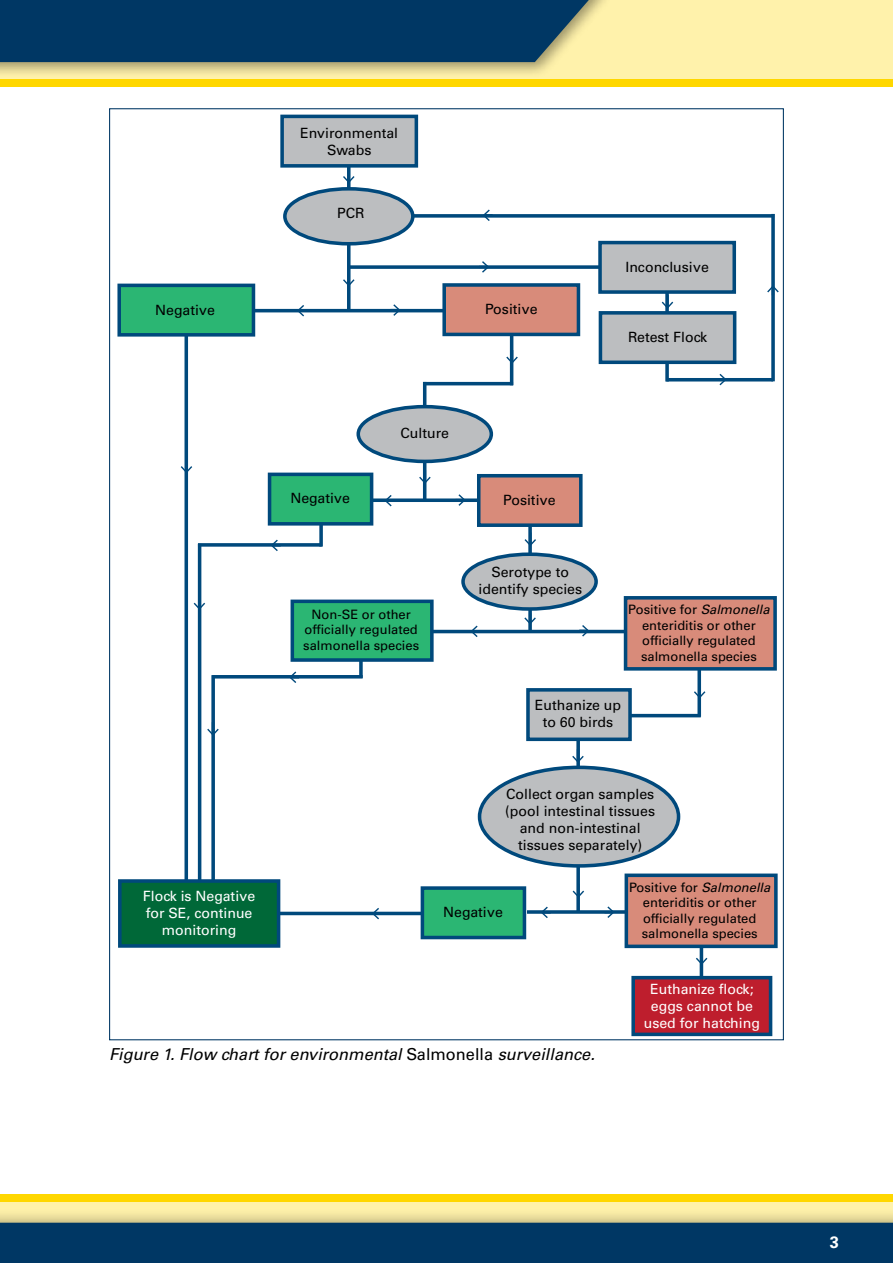
<style>
.page{position:relative;width:893px;height:1263px;background:#fff}
.page>*{position:absolute;margin:0;border:0;box-sizing:border-box;transform-origin:0 0}
.t1{font:italic 16.5px "Univers LT Std";color:#000}
.t2{font:700 16.5px "Univers LT Std";color:#fff}
.t3{font:14.1px/17px "Univers LT Std";color:#000;text-align:center}
.t4{font:14.1px/17px "Univers LT Std";color:#fff;text-align:center}
.t5{font:12.9px/15.6px "Univers LT Std";color:#000;text-align:center}
.s1{font-style:italic}
.s2{font-style:normal}
</style>
<div class="page">
<div style="left:0;top:1194px;width:893px;height:69px;background:#fff2ab"></div>
<div style="left:0;top:1194px;width:893px;height:8px;background:#ffd700"></div>
<div style="left:0;top:1207px;width:893px;height:56px;background:#000;opacity:.4"></div>
<div style="left:0;top:1223px;width:893px;height:40px;background:#003764"></div>
<div style="left:0;top:0;width:893px;height:84px;background:#fff2ab"></div>
<div style="left:0;top:79px;width:893px;height:8px;background:#ffd700"></div>
<div style="left:0;top:0;width:615px;height:78px;background:#000;opacity:.4"></div>
<div style="left:0;top:0;width:600px;height:62px;background:#003764"></div>
<svg style="left:347px;top:168px;width:4px;height:141px"></svg>
<hr style="left:185px;top:336px;width:3px;height:564px;background:#00497c">
<hr style="left:253px;top:309px;width:191px;height:3px;background:#00497c">
<hr style="left:510px;top:332px;width:3px;height:53px;background:#00497c">
<div style="left:444px;top:285px;width:134px;height:49px;background:#d88b7a"></div>
<div style="left:442px;top:283px;width:138px;height:53px;border:4px solid #00497c"></div>
<hr style="left:423px;top:382px;width:90px;height:3px;background:#00497c">
<hr style="left:423px;top:382px;width:3px;height:118px;background:#00497c">
<div style="left:358px;top:407px;width:133px;height:54px;background:#bcbec0;border-radius:50%"></div>
<div style="left:356px;top:405px;width:137px;height:58px;border:4px solid #00497c;border-radius:50%"></div>
<svg style="left:373px;top:498px;width:104px;height:4px"></svg>
<svg style="left:528px;top:527px;width:4px;height:103px"></svg>
<div style="left:479px;top:476px;width:102px;height:49px;background:#d88b7a"></div>
<div style="left:477px;top:474px;width:106px;height:53px;border:4px solid #00497c"></div>
<hr style="left:433px;top:630px;width:194px;height:3px;background:#00497c">
<svg style="left:348px;top:265px;width:250px;height:4px"></svg>
<div style="left:119px;top:285px;width:134px;height:50px;background:#2bb673"></div>
<div style="left:117px;top:284px;width:138px;height:53px;border:4px solid #00497c"></div>
<div style="left:600px;top:243px;width:134px;height:49px;background:#bcbec0"></div>
<div style="left:598px;top:241px;width:138px;height:53px;border:4px solid #00497c"></div>
<svg style="left:665px;top:292px;width:4px;height:89px"></svg>
<div style="left:600px;top:313px;width:135px;height:49px;background:#bcbec0"></div>
<div style="left:599px;top:311px;width:137px;height:53px;border:4px solid #00497c"></div>
<hr style="left:666px;top:378px;width:107px;height:3px;background:#00497c">
<svg style="left:771px;top:214px;width:4px;height:167px"></svg>
<svg style="left:415px;top:214px;width:359px;height:4px"></svg>
<svg style="left:198px;top:543px;width:121px;height:4px"></svg>
<svg style="left:319px;top:526px;width:4px;height:21px"></svg>
<div style="left:270px;top:474px;width:102px;height:50px;background:#2bb673"></div>
<div style="left:268px;top:473px;width:105px;height:53px;border:4px solid #00497c"></div>
<hr style="left:198px;top:544px;width:3px;height:354px;background:#00497c">
<hr style="left:212px;top:675px;width:151px;height:3px;background:#00497c">
<svg style="left:359px;top:662px;width:4px;height:16px"></svg>
<svg style="left:576px;top:741px;width:4px;height:169px"></svg>
<div style="left:285px;top:189px;width:128px;height:55px;background:#bcbec0;border-radius:50%"></div>
<div style="left:283px;top:187px;width:132px;height:59px;border:4px solid #00497c;border-radius:50%"></div>
<svg style="left:343px;top:273px;width:12px;height:13px"></svg>
<svg style="left:271px;top:540px;width:10px;height:11px"></svg>
<svg style="left:390px;top:304px;width:10px;height:12px"></svg>
<svg style="left:524px;top:532px;width:12px;height:14px"></svg>
<svg style="left:419px;top:470px;width:12px;height:14px"></svg>
<svg style="left:506px;top:350px;width:12px;height:14px"></svg>
<svg style="left:181px;top:459px;width:11px;height:14px"></svg>
<svg style="left:194px;top:596px;width:11px;height:14px"></svg>
<svg style="left:524px;top:613px;width:12px;height:12px"></svg>
<svg style="left:297px;top:305px;width:10px;height:11px"></svg>
<svg style="left:456px;top:494px;width:10px;height:12px"></svg>
<svg style="left:384px;top:495px;width:10px;height:11px"></svg>
<svg style="left:483px;top:210px;width:10px;height:11px"></svg>
<svg style="left:767px;top:285px;width:12px;height:10px"></svg>
<svg style="left:717px;top:374px;width:10px;height:11px"></svg>
<svg style="left:694px;top:686px;width:11px;height:12px"></svg>
<svg style="left:579px;top:625px;width:10px;height:11px"></svg>
<svg style="left:470px;top:626px;width:10px;height:11px"></svg>
<svg style="left:289px;top:671px;width:10px;height:12px"></svg>
<svg style="left:527px;top:910px;width:98px;height:4px"></svg>
<svg style="left:541px;top:907px;width:10px;height:11px"></svg>
<svg style="left:605px;top:906px;width:10px;height:12px"></svg>
<svg style="left:573px;top:884px;width:11px;height:14px"></svg>
<hr style="left:197px;top:912px;width:249px;height:3px;background:#00497c">
<svg style="left:372px;top:908px;width:10px;height:11px"></svg>
<svg style="left:211px;top:675px;width:4px;height:204px"></svg>
<svg style="left:207px;top:722px;width:12px;height:14px"></svg>
<hr style="left:700px;top:938px;width:3px;height:48px;background:#00497c">
<svg style="left:696px;top:951px;width:11px;height:14px"></svg>
<div style="left:633px;top:978px;width:138px;height:56px;background:#be1e2d"></div>
<div style="left:631px;top:976px;width:141px;height:60px;border:4px solid #00497c"></div>
<div style="left:282px;top:116px;width:134px;height:50px;background:#bcbec0"></div>
<div style="left:280px;top:115px;width:138px;height:53px;border:4px solid #00497c"></div>
<svg style="left:343px;top:169px;width:12px;height:14px"></svg>
<div style="left:625px;top:598px;width:150px;height:71px;background:#d88b7a"></div>
<div style="left:624px;top:596px;width:153px;height:75px;border:4px solid #00497c"></div>
<svg style="left:572px;top:749px;width:12px;height:14px"></svg>
<div style="left:120px;top:881px;width:159px;height:65px;background:#006838"></div>
<div style="left:118px;top:879px;width:162px;height:69px;border:4px solid #00497c"></div>
<div style="left:463px;top:554px;width:133px;height:55px;background:#bcbec0;border-radius:50%"></div>
<div style="left:461px;top:552px;width:137px;height:59px;border:4px solid #00497c;border-radius:50%"></div>
<div style="left:480px;top:767px;width:198px;height:99px;background:#bcbec0;border-radius:50%"></div>
<div style="left:478px;top:766px;width:202px;height:102px;border:4px solid #00497c;border-radius:50%"></div>
<hr style="left:624px;top:714px;width:77px;height:3px;background:#00497c">
<svg style="left:697px;top:670px;width:4px;height:47px"></svg>
<div style="left:528px;top:690px;width:102px;height:49px;background:#bcbec0"></div>
<div style="left:526px;top:688px;width:106px;height:53px;border:4px solid #00497c"></div>
<div style="left:626px;top:875px;width:150px;height:71px;background:#d88b7a"></div>
<div style="left:625px;top:873px;width:153px;height:75px;border:4px solid #00497c"></div>
<div style="left:422px;top:888px;width:102px;height:49px;background:#2bb673"></div>
<div style="left:421px;top:886px;width:105px;height:53px;border:4px solid #00497c"></div>
<svg style="left:479px;top:261px;width:10px;height:12px"></svg>
<svg style="left:662px;top:295px;width:11px;height:14px"></svg>
<div style="left:292px;top:601px;width:140px;height:59px;background:#2bb673"></div>
<div style="left:291px;top:600px;width:143px;height:62px;border:4px solid #00497c"></div>
<p class="t3" style="left:300px;top:125px;width:99px">Environmental<br>Swabs</p>
<p class="t3" style="left:155px;top:301px;width:61px">Negative</p>
<p class="t4" style="left:143px;top:888px;width:114px">Flock is Negative for SE, continue monitoring</p>
<p class="t3" style="left:337px;top:205px;width:29px">PCR</p>
<p class="t3" style="left:485px;top:301px;width:54px">Positive</p>
<p class="t3" style="left:625px;top:259px;width:85px">Inconclusive</p>
<p class="t3" style="left:628px;top:329px;width:81px">Retest Flock</p>
<p class="t3" style="left:290px;top:490px;width:61px">Negative</p>
<p class="t3" style="left:400px;top:425px;width:50px">Culture</p>
<p class="t5" style="left:303px;top:606px;width:117px">Non-SE or other officially regulated salmonella species</p>
<p class="t3" style="left:503px;top:491px;width:54px">Positive</p>
<p class="t3" style="left:479px;top:564px;width:105px">Serotype to identify species</p>
<p class="t5" style="left:628px;top:602px;width:143px">Positive for <span class="s1">Salmonella </span>enteriditis or other officially regulated salmonella species</p>
<p class="t3" style="left:535px;top:696px;width:88px">Euthanize up to 60 birds</p>
<p class="t3" style="left:505px;top:785px;width:151px">Collect organ samples (pool intestinal tissues and non-intestinal tissues separately)</p>
<p class="t3" style="left:443px;top:904px;width:61px">Negative</p>
<p class="t5" style="left:629px;top:879px;width:143px">Positive for <span class="s1">Salmonella </span>enteriditis or other officially regulated salmonella species</p>
<p class="t4" style="left:644px;top:980px;width:118px">Euthanize flock; eggs cannot be used for hatching</p>
<p class="t1" style="left:109px;top:1044px;width:487px">Figure 1. Flow chart for environmental <span class="s2">Salmonella</span> surveillance.</p>
<p class="t2" style="left:830px;top:1232px;width:11px">3</p>
</div>
